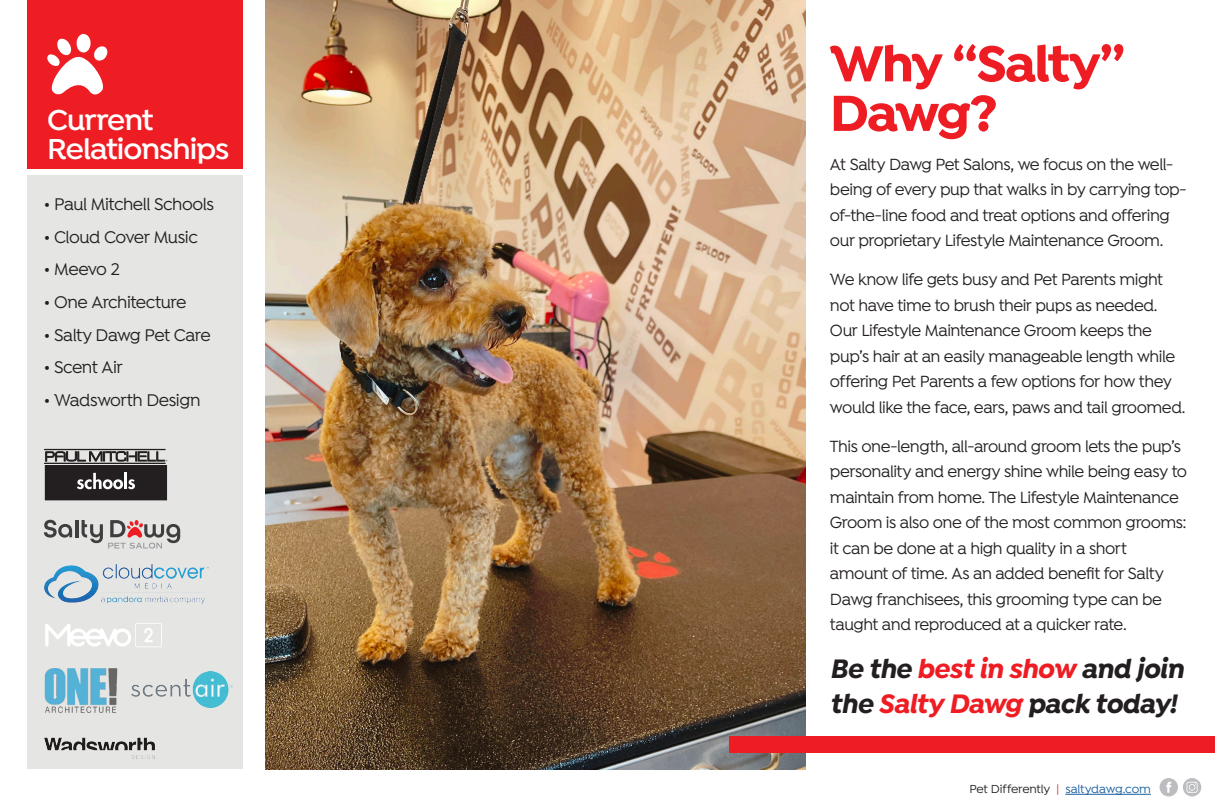
<style>
.page{position:relative;width:1215px;height:810px;background:#fff}
.page>*{position:absolute;margin:0;border:0;box-sizing:border-box;transform-origin:0 0}
.t1{font:700 54px/49.5px "Isidora";letter-spacing:-.04em;color:#ee1d23}
.t2{font:600 30.75px/28.5px "Isidora";letter-spacing:-.035em;color:#fff}
.t3{font:italic 700 28.5px/34.5px "Isidora";letter-spacing:-.02em;color:#231f20}
.t4{font:500 18px "Isidora";letter-spacing:-.03em;color:#231f20}
.t5{font:500 17.25px/25.5px "Isidora";letter-spacing:-.03em;color:#231f20}
.t6{font:500 12.38px "Isidora";letter-spacing:-.01em;color:#231f20}
.s1{color:#ee1d23}
.s2{color:#175d9e}
</style>
<div class="page">
<hr style="left:1065px;top:794px;width:86px;height:1px;background:#175d9e">
<div style="left:1160px;top:778px;width:18px;height:18px;background:#bcbdc0;border-radius:50%"></div>
<svg style="left:1166px;top:782px;width:5px;height:11px"></svg>
<svg style="left:1183px;top:778px;width:18px;height:18px"></svg>
<svg style="left:1187px;top:782px;width:11px;height:11px"></svg>
<div style="left:27px;top:176px;width:216px;height:594px;background:#e5e6e3"></div>
<div style="left:27px;top:0;width:216px;height:169px;background:#ee1d23"></div>
<img style="left:265px;top:0;width:540px;height:770px">
<svg style="left:47px;top:34px;width:60px;height:60px"></svg>
<div style="left:729px;top:736px;width:486px;height:17px;background:#ee1d23"></div>
<div style="left:45px;top:466px;width:122px;height:34px;background:#231f20"></div>
<div style="left:45px;top:465px;width:122px;height:35px;border:1px solid #231f20"></div>
<hr style="left:45px;top:449px;width:120px;height:1px;background:#231f20">
<svg style="left:45px;top:450px;width:122px;height:14px"></svg>
<svg style="left:77px;top:473px;width:58px;height:16px"></svg>
<hr style="left:124px;top:473px;width:3px;height:16px;background:#fff">
<svg style="left:44px;top:520px;width:28px;height:18px"></svg>
<hr style="left:75px;top:520px;width:4px;height:17px;background:#3e3e3f">
<svg style="left:82px;top:520px;width:98px;height:29px"></svg>
<img style="left:44px;top:737px;width:111px;height:22px">
<img style="left:44px;top:669px;width:74px;height:43px">
<img style="left:44px;top:564px;width:165px;height:40px">
<img style="left:45px;top:623px;width:117px;height:24px">
<img style="left:132px;top:672px;width:101px;height:36px">
<p class="t2" style="left:47px;top:107px;width:184px">Current<br>Relationships</p>
<p class="t4" style="left:44px;top:194px;width:172px">• Paul Mitchell Schools</p>
<p class="t4" style="left:44px;top:227px;width:156px">• Cloud Cover Music</p>
<p class="t4" style="left:44px;top:259px;width:78px">• Meevo 2</p>
<p class="t4" style="left:44px;top:292px;width:144px">• One Architecture</p>
<p class="t4" style="left:44px;top:325px;width:168px">• Salty Dawg Pet Care</p>
<p class="t4" style="left:44px;top:357px;width:80px">• Scent Air</p>
<p class="t4" style="left:44px;top:390px;width:158px">• Wadsworth Design</p>
<p class="t1" style="left:830px;top:41px;width:296px">Why “Salty”<br>Dawg?</p>
<p class="t5" style="left:830px;top:152px;width:359px">At Salty Dawg Pet Salons, we focus on the well&shy;being of every pup that walks in by carrying top&shy;of-the-line food and treat options and offering our proprietary Lifestyle Maintenance Groom.</p>
<p class="t5" style="left:830px;top:268px;width:357px">We know life gets busy and Pet Parents might not have time to brush their pups as needed.<br>Our Lifestyle Maintenance Groom keeps the pup’s hair at an easily manageable length while offering Pet Parents a few options for how they would like the face, ears, paws and tail groomed.</p>
<p class="t5" style="left:830px;top:434px;width:359px">This one-length, all-around groom lets the pup’s personality and energy shine while being easy to maintain from home. The Lifestyle Maintenance Groom is also one of the most common grooms: it can be done at a high quality in a short amount of time. As an added benefit for Salty Dawg franchisees, this grooming type can be taught and reproduced at a quicker rate.</p>
<p class="t3" style="left:830px;top:653px;width:355px">Be the <span class="s1">best in show</span> and join the <span class="s1">Salty Dawg</span> pack today!</p>
<p class="t6" style="left:969px;top:782px;width:183px">Pet Differently <span class="s1">|</span> <span class="s2">saltydawg.com</span></p>
</div>
